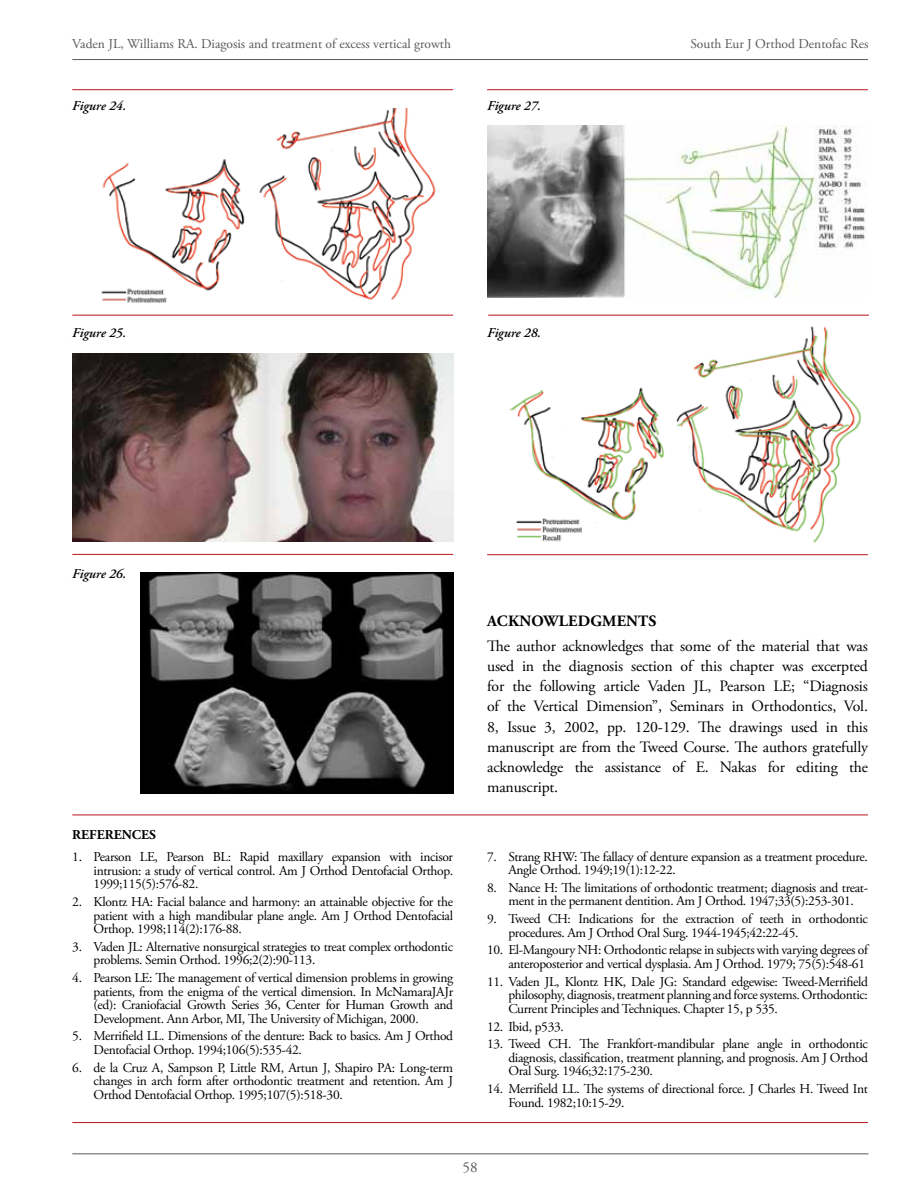
<style>
.page{position:relative;width:919px;height:1191px;background:#fff}
.page>*{position:absolute;margin:0;border:0;box-sizing:border-box;transform-origin:0 0}
.t1{font:15.75px/20.2px "Adobe Garamond Pro";letter-spacing:-.01em;color:#000;text-align:justify}
.t2{font:700 15.75px "Adobe Garamond Pro";letter-spacing:.015em;color:#000}
.t3{font:15px "Adobe Garamond Pro";color:#58595b}
.t4{font:13.5px/13.5px "Adobe Garamond Pro";letter-spacing:-.025em;color:#000;text-align:justify}
.t5{font:13.5px "Adobe Garamond Pro";color:#58595b}
.t6{font:italic 600 13.5px "Adobe Garamond Pro";color:#000}
.t7{font:700 13.5px "Adobe Garamond Pro";color:#000}
</style>
<div class="page">
<hr style="left:72px;top:1153px;width:796px;height:1px;background:#58595b">
<hr style="left:72px;top:59px;width:795px;height:1px;background:#58595b">
<img style="left:509px;top:326px;width:352px;height:217px">
<img style="left:97px;top:108px;width:344px;height:207px">
<hr style="left:72px;top:89px;width:381px;height:1px;background:#ba141a">
<hr style="left:487px;top:554px;width:380px;height:1px;background:#ba141a">
<hr style="left:487px;top:89px;width:380px;height:1px;background:#ba141a">
<hr style="left:72px;top:315px;width:381px;height:1px;background:#ba141a">
<hr style="left:488px;top:315px;width:380px;height:1px;background:#ba141a">
<hr style="left:72px;top:554px;width:381px;height:1px;background:#ba141a">
<img style="left:72px;top:354px;width:381px;height:187px">
<img style="left:140px;top:572px;width:313px;height:221px">
<hr style="left:72px;top:814px;width:795px;height:1px;background:#ba141a">
<hr style="left:72px;top:1122px;width:795px;height:1px;background:#ba141a">
<img style="left:487px;top:125px;width:379px;height:172px">
<p class="t5" style="left:72px;top:36px;width:380px">Vaden JL, Williams RA. Diagosis and treatment of excess vertical growth</p>
<p class="t6" style="left:72px;top:98px;width:55px">Figure 24.</p>
<p class="t6" style="left:487px;top:98px;width:55px">Figure 27.</p>
<p class="t6" style="left:72px;top:324px;width:55px">Figure 25.</p>
<p class="t6" style="left:487px;top:324px;width:55px">Figure 28.</p>
<p class="t6" style="left:72px;top:566px;width:55px">Figure 26.</p>
<p class="t5" style="left:690px;top:36px;width:179px">South Eur J Orthod Dentofac Res</p>
<p class="t7" style="left:72px;top:827px;width:85px">REFERENCES</p>
<p class="t4" style="left:94px;top:850px;width:361px;text-indent:-21px">1. Pearson LE, Pearson BL: Rapid maxillary expansion with incisor intrusion: a study of vertical control. Am J Orthod Dentofacial Orthop.<br>1999;115(5):576-82.</p>
<p class="t4" style="left:94px;top:895px;width:361px;text-indent:-21px">2. Klontz HA: Facial balance and harmony: an attainable objective for the patient with a high mandibular plane angle. Am J Orthod Dentofacial Orthop. 1998;114(2):176-88.</p>
<p class="t4" style="left:94px;top:940px;width:361px;text-indent:-21px">3. Vaden JL: Alternative nonsurgical strategies to treat complex orthodontic problems. Semin Orthod. 1996;2(2):90-113.</p>
<p class="t4" style="left:94px;top:971px;width:361px;text-indent:-21px">4. Pearson LE: The management of vertical dimension problems in growing patients, from the enigma of the vertical dimension. In McNamaraJAJr (ed): Craniofacial Growth Series 36, Center for Human Growth and Development. Ann Arbor, MI, The University of Michigan, 2000.</p>
<p class="t4" style="left:94px;top:1029px;width:361px;text-indent:-21px">5. Merrifield LL. Dimensions of the denture: Back to basics. Am J Orthod<br>Dentofacial Orthop. 1994;106(5):535-42.</p>
<p class="t4" style="left:94px;top:1061px;width:361px;text-indent:-21px">6. de la Cruz A, Sampson P, Little RM, Artun J, Shapiro PA: Long-term changes in arch form after orthodontic treatment and retention. Am J Orthod Dentofacial Orthop. 1995;107(5):518-30.</p>
<p class="t2" style="left:487px;top:612px;width:171px">ACKNOWLEDGMENTS</p>
<p class="t1" style="left:487px;top:636px;width:382px">The author acknowledges that some of the material that was used in the diagnosis section of this chapter was excerpted for the following article Vaden JL, Pearson LE; “Diagnosis of the Vertical Dimension”, Seminars in Orthodontics, Vol.<br>8, Issue 3, 2002, pp. 120-129. The drawings used in this manuscript are from the Tweed Course. The authors gratefully acknowledge the assistance of E. Nakas for editing the manuscript.</p>
<p class="t4" style="left:508px;top:850px;width:361px;text-indent:-21px">7. Strang RHW: The fallacy of denture expansion as a treatment procedure.<br>Angle Orthod. 1949;19(1):12-22.</p>
<p class="t4" style="left:487px;top:881px;width:382px;text-align:center">8. Nance H: The limitations of orthodontic treatment; diagnosis and treat&shy;ment in the permanent dentition. Am J Orthod. 1947;33(5):253-301.</p>
<p class="t4" style="left:508px;top:912px;width:361px;text-indent:-21px">9. Tweed CH: Indications for the extraction of teeth in orthodontic procedures. Am J Orthod Oral Surg. 1944-1945;42:22-45.</p>
<p class="t4" style="left:487px;top:944px;width:382px;text-align:right">10. El-Mangoury NH: Orthodontic relapse in subjects with varying degrees of anteroposterior and vertical dysplasia. Am J Orthod. 1979; 75(5):548-61</p>
<p class="t4" style="left:508px;top:975px;width:361px;text-indent:-21px">11. Vaden JL, Klontz HK, Dale JG: Standard edgewise: Tweed-Merrifield philosophy, diagnosis, treatment planning and force systems. Orthodontic:<br>Current Principles and Techniques. Chapter 15, p 535.</p>
<p class="t4" style="left:487px;top:1020px;width:78px">12. Ibid, p533.</p>
<p class="t4" style="left:508px;top:1037px;width:361px;text-indent:-21px">13. Tweed CH. The Frankfort-mandibular plane angle in orthodontic diagnosis, classification, treatment planning, and prognosis. Am J Orthod Oral Surg. 1946;32:175-230.</p>
<p class="t4" style="left:508px;top:1082px;width:361px;text-indent:-21px">14. Merrifield LL. The systems of directional force. J Charles H. Tweed Int<br>Found. 1982;10:15-29.</p>
<p class="t3" style="left:462px;top:1158px;width:16px">58</p>
</div>
